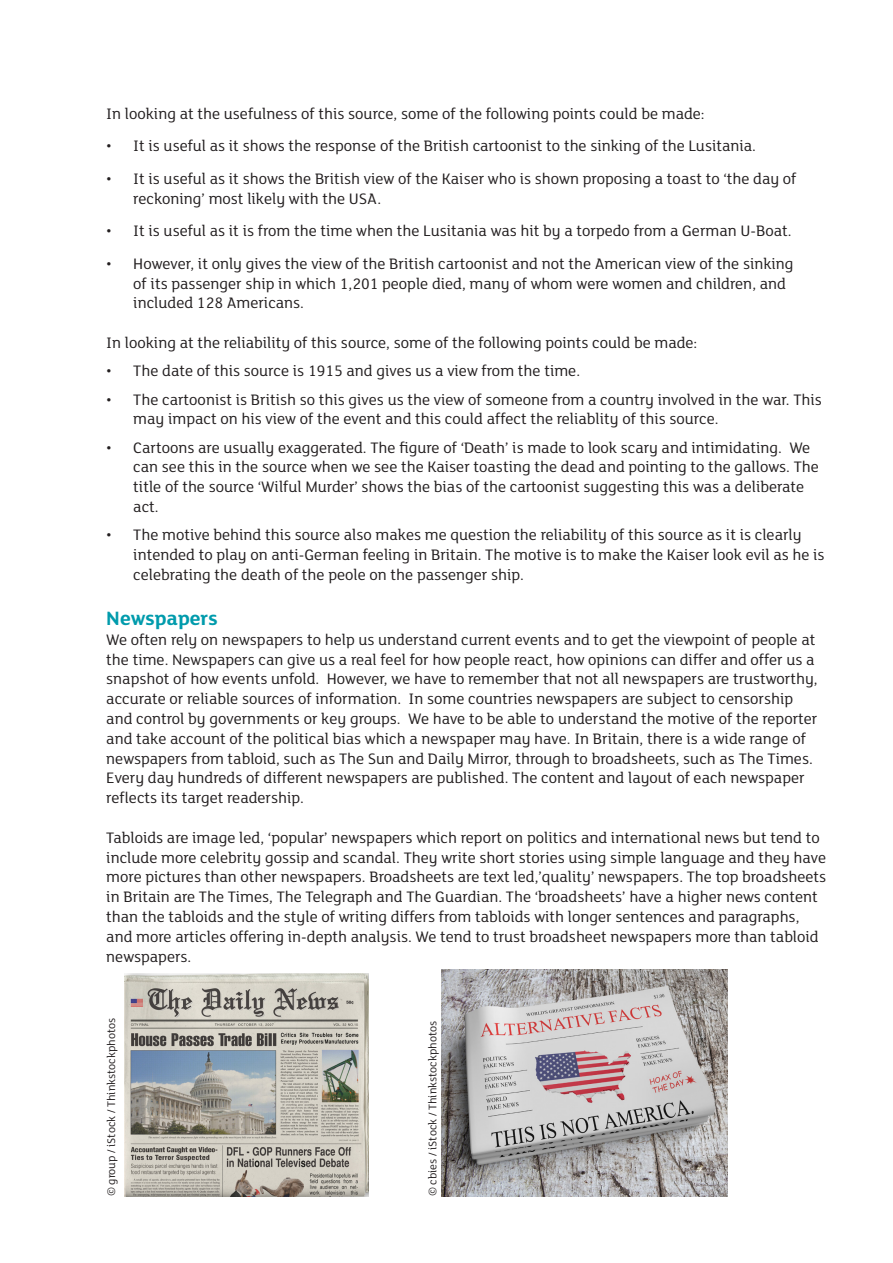
<style>
.page{position:relative;width:893px;height:1263px;background:#fff}
.page>*{position:absolute;margin:0;border:0;box-sizing:border-box;transform-origin:0 0}
.Body_Text{font:700 21px "FS Lola";color:#009bac}
.Body_Text-2{font:16.5px/19.8px "FS Lola";color:#231f20}
.t1{font:12px "FS Lola";color:#231f20}
</style>
<div class="page">
<img style="left:124px;top:973px;width:244px;height:223px">
<img style="left:441px;top:969px;width:287px;height:228px">
<p class="Body_Text-2" style="left:106px;top:103px;width:600px">In looking at the usefulness of this source, some of the following points could be made:</p>
<p class="Body_Text-2" style="left:106px;top:135px;width:651px">• It is useful as it shows the response of the British cartoonist to the sinking of the Lusitania.</p>
<p class="Body_Text-2" style="left:133px;top:168px;width:665px;text-indent:-27px">• It is useful as it shows the British view of the Kaiser who is shown proposing a toast to ‘the day of reckoning’ most likely with the USA.</p>
<p class="Body_Text-2" style="left:106px;top:220px;width:687px">• It is useful as it is from the time when the Lusitania was hit by a torpedo from a German U-Boat.</p>
<p class="Body_Text-2" style="left:133px;top:253px;width:662px;text-indent:-27px">• However, it only gives the view of the British cartoonist and not the American view of the sinking of its passenger ship in which 1,201 people died, many of whom were women and children, and included 128 Americans.</p>
<p class="Body_Text-2" style="left:106px;top:332px;width:593px">In looking at the reliability of this source, some of the following points could be made:</p>
<p class="Body_Text-2" style="left:106px;top:360px;width:475px">• The date of this source is 1915 and gives us a view from the time.</p>
<p class="Body_Text-2" style="left:133px;top:389px;width:690px;text-indent:-27px">• The cartoonist is British so this gives us the view of someone from a country involved in the war. This may impact on his view of the event and this could affect the reliablity of this source.</p>
<p class="Body_Text-2" style="left:133px;top:437px;width:687px;text-indent:-27px">• Cartoons are usually exaggerated. The figure of ‘Death’ is made to look scary and intimidating. We can see this in the source when we see the Kaiser toasting the dead and pointing to the gallows. The title of the source ‘Wilful Murder’ shows the bias of the cartoonist suggesting this was a deliberate act.</p>
<p class="Body_Text-2" style="left:133px;top:524px;width:693px;text-indent:-27px">• The motive behind this source also makes me question the reliability of this source as it is clearly intended to play on anti-German feeling in Britain. The motive is to make the Kaiser look evil as he is celebrating the death of the peole on the passenger ship.</p>
<p class="Body_Text" style="left:106px;top:604px;width:113px">Newspapers</p>
<p class="Body_Text-2" style="left:106px;top:629px;width:713px">We often rely on newspapers to help us understand current events and to get the viewpoint of people at the time. Newspapers can give us a real feel for how people react, how opinions can differ and offer us a snapshot of how events unfold. However, we have to remember that not all newspapers are trustworthy, accurate or reliable sources of information. In some countries newspapers are subject to censorship and control by governments or key groups. We have to be able to understand the motive of the reporter and take account of the political bias which a newspaper may have. In Britain, there is a wide range of newspapers from tabloid, such as The Sun and Daily Mirror, through to broadsheets, such as The Times.<br>Every day hundreds of different newspapers are published. The content and layout of each newspaper reflects its target readership.</p>
<p class="Body_Text-2" style="left:106px;top:827px;width:721px">Tabloids are image led, ‘popular’ newspapers which report on politics and international news but tend to include more celebrity gossip and scandal. They write short stories using simple language and they have more pictures than other newspapers. Broadsheets are text led,’quality’ newspapers. The top broadsheets in Britain are The Times, The Telegraph and The Guardian. The ‘broadsheets’ have a higher news content than the tabloids and the style of writing differs from tabloids with longer sentences and paragraphs, and more articles offering in-depth analysis. We tend to trust broadsheet newspapers more than tabloid newspapers.</p>
<p class="t1" style="left:104px;top:1196px;width:180px;rotate:-90deg">© group / iStock / Thinkstockphotos</p>
<p class="t1" style="left:425px;top:1196px;width:177px;rotate:-90deg">© cbies / iStock / Thinkstockphotos</p>
</div>
